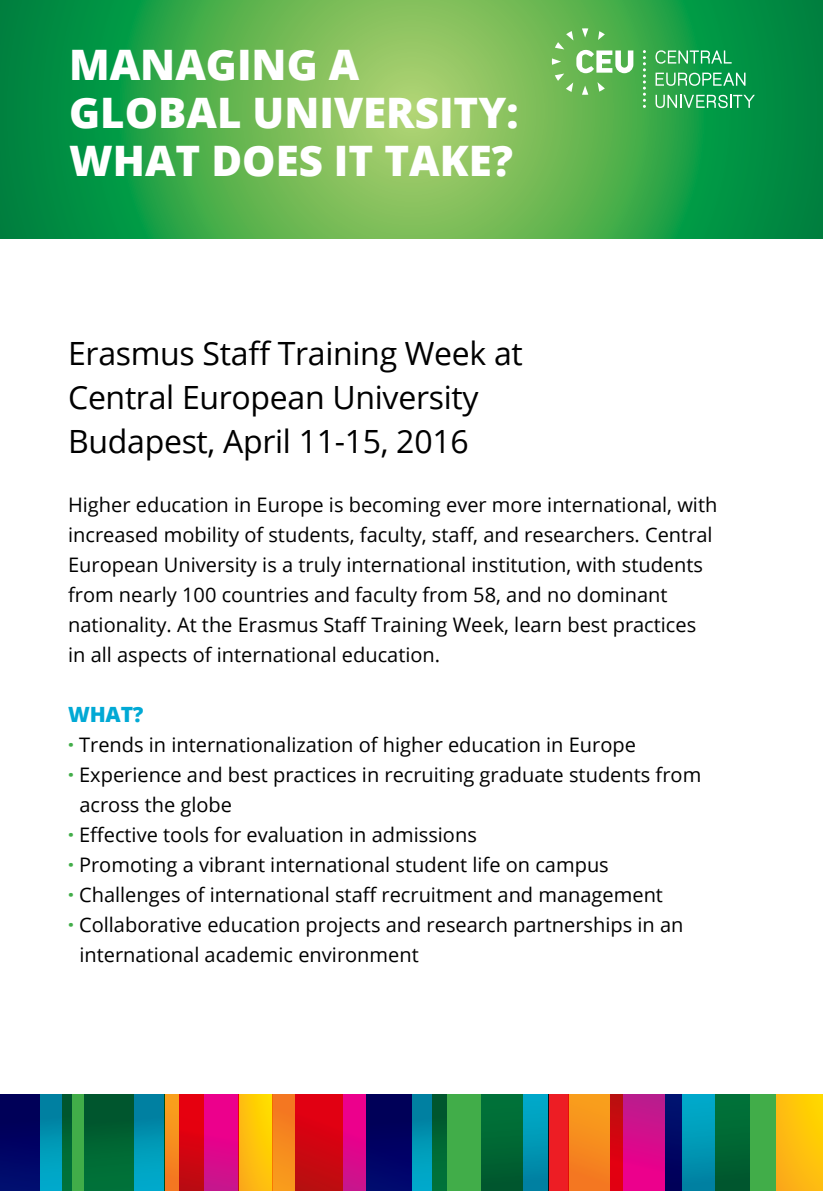
<style>
.page{position:relative;width:823px;height:1191px;background:#fff}
.page>*{position:absolute;margin:0;border:0;box-sizing:border-box;transform-origin:0 0}
.t1{font:800 42px/48px "Open Sans";color:#fff}
.t2{font:32px/44px "Open Sans";letter-spacing:-.01em;color:#000}
.t3{font:800 21px "Open Sans";color:#00a9d5}
.t4{font:20px/30px "Open Sans";color:#000}
.s1{font-weight:800;color:#41ad49}
</style>
<div class="page">
<svg style="left:0;top:0;width:822px;height:238px;background:#47aa4f"></svg>
<svg style="left:655px;top:95px;width:99px;height:13px"></svg>
<svg style="left:655px;top:73px;width:90px;height:13px"></svg>
<svg style="left:655px;top:50px;width:76px;height:14px"></svg>
<svg style="left:551px;top:28px;width:82px;height:67px;background:#7bc16e"></svg>
<svg style="left:642px;top:50px;width:3px;height:58px"></svg>
<div style="left:548px;top:1094px;width:20px;height:97px;background:#ed1d24"></div>
<svg style="left:622px;top:1094px;width:43px;height:97px;background:#d60b89"></svg>
<svg style="left:568px;top:1094px;width:54px;height:97px;background:#ee6b1a"></svg>
<div style="left:164px;top:1094px;width:39px;height:97px;background:linear-gradient(to bottom,#faa41b,#f37421)"></div>
<div style="left:775px;top:1094px;width:47px;height:97px;background:linear-gradient(to right,#fcb117,#ffce04)"></div>
<svg style="left:238px;top:1094px;width:35px;height:97px;background:#fdbc0a"></svg>
<div style="left:715px;top:1094px;width:60px;height:97px;background:#41ad49"></div>
<svg style="left:665px;top:1094px;width:83px;height:97px;background:#006671"></svg>
<div style="left:481px;top:1094px;width:67px;height:97px;background:linear-gradient(to bottom,#00aecc,#007f9e)"></div>
<div style="left:295px;top:1094px;width:116px;height:97px;background:linear-gradient(to bottom,#f5008c,#cc128c)"></div>
<svg style="left:180px;top:1094px;width:58px;height:97px;background:#dc0558"></svg>
<svg style="left:273px;top:1094px;width:69px;height:97px;background:#dc2e15"></svg>
<svg style="left:446px;top:1094px;width:77px;height:97px;background:#1c853d"></svg>
<div style="left:62px;top:1094px;width:71px;height:97px;background:#41ad49"></div>
<svg style="left:366px;top:1094px;width:80px;height:97px;background:#00376e"></svg>
<svg style="left:84px;top:1094px;width:80px;height:97px;background:#007563"></svg>
<svg style="left:0;top:1094px;width:71px;height:97px;background:#003d75"></svg>
<h1 class="t1" style="left:69px;top:39px;width:450px">MANAGING A<br>GLOBAL UNIVERSITY:<br>WHAT DOES IT TAKE?</h1>
<h2 class="t2" style="left:68px;top:330px;width:456px">Erasmus Staff Training Week at<br>Central European University<br>Budapest, April 11-15, 2016</h2>
<p class="t4" style="left:68px;top:489px;width:650px">Higher education in Europe is becoming ever more international, with increased mobility of students, faculty, staff, and researchers. Central European University is a truly international institution, with students from nearly 100 countries and faculty from 58, and no dominant nationality. At the Erasmus Staff Training Week, learn best practices in all aspects of international education.</p>
<p class="t3" style="left:68px;top:698px;width:77px">WHAT?</p>
<p class="t4" style="left:68px;top:729px;width:569px"><span class="s1">·</span> Trends in internationalization of higher education in Europe</p>
<p class="t4" style="left:68px;top:759px;width:634px"><span class="s1">·</span> Experience and best practices in recruiting graduate students from</p>
<p class="t4" style="left:79px;top:789px;width:154px">across the globe</p>
<p class="t4" style="left:68px;top:819px;width:410px"><span class="s1">·</span> Effective tools for evaluation in admissions</p>
<p class="t4" style="left:68px;top:849px;width:542px"><span class="s1">·</span> Promoting a vibrant international student life on campus</p>
<p class="t4" style="left:68px;top:879px;width:596px"><span class="s1">·</span> Challenges of international staff recruitment and management</p>
<p class="t4" style="left:68px;top:909px;width:616px"><span class="s1">·</span> Collaborative education projects and research partnerships in an</p>
<p class="t4" style="left:79px;top:939px;width:340px">international academic environment</p>
</div>
